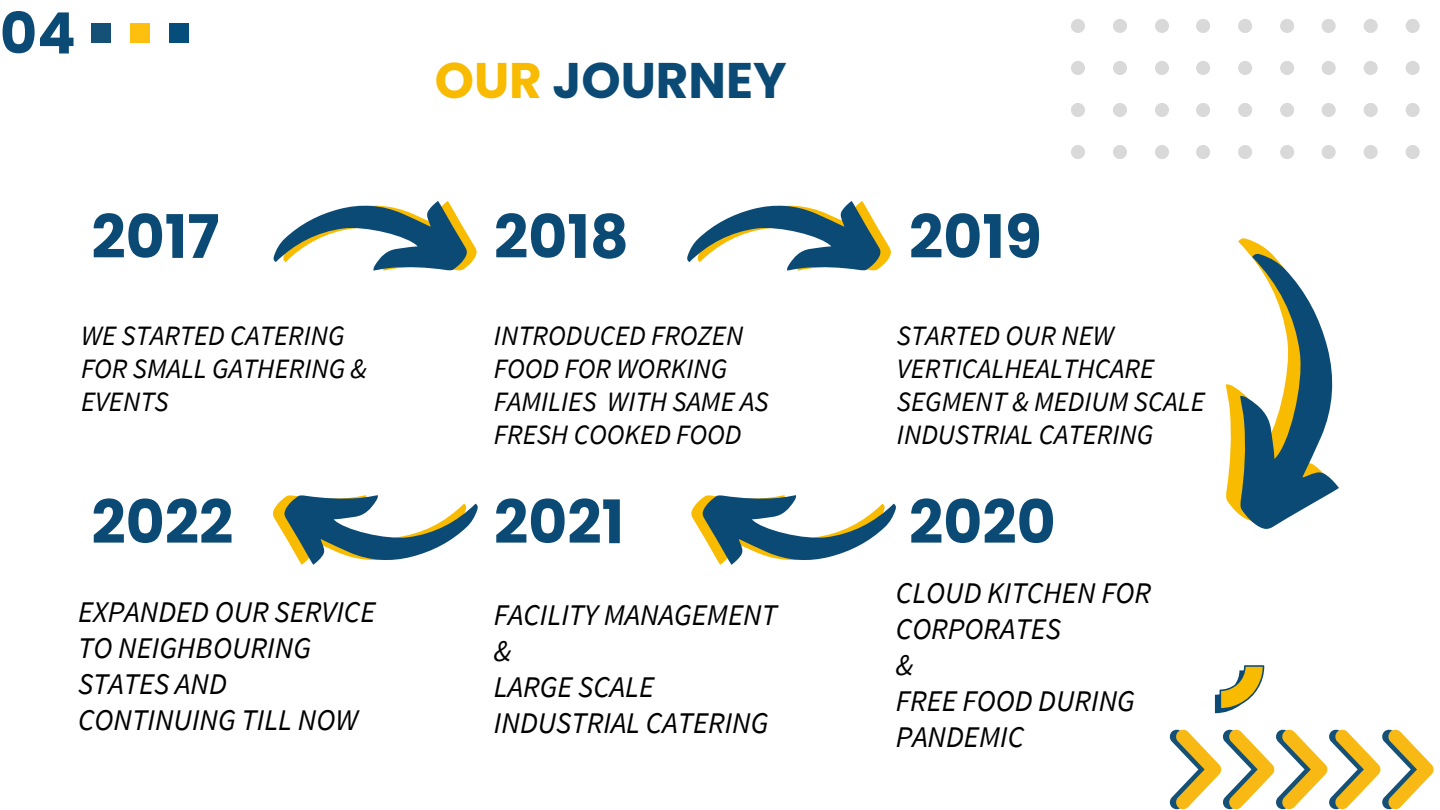
<style>
.page{position:relative;width:1440px;height:810px;background:#fff}
.page>*{position:absolute;margin:0;border:0;box-sizing:border-box;transform-origin:0 0}
.t1{font:700 60px "Poppins";color:#0a4a74}
.t2{font:700 57px "Poppins";color:#0a4a74}
.t3{font:700 50px "Poppins";color:#0a4a74}
.t4{font:italic 30px/36px "Source Sans Pro";color:#000}
.t5{font:italic 28px/33px "Source Sans Pro";color:#000}
.s1{color:#f8bb00}
</style>
<div class="page">
<svg style="left:1071px;top:19px;width:349px;height:140px"></svg>
<svg style="left:1215px;top:665px;width:49px;height:48px"></svg>
<svg style="left:1169px;top:729px;width:265px;height:80px"></svg>
<svg style="left:273px;top:201px;width:204px;height:70px"></svg>
<svg style="left:687px;top:201px;width:204px;height:70px"></svg>
<svg style="left:691px;top:495px;width:205px;height:70px"></svg>
<svg style="left:273px;top:495px;width:205px;height:70px"></svg>
<svg style="left:1226px;top:238px;width:113px;height:291px"></svg>
<div style="left:91px;top:23px;width:20px;height:20px;background:#155177"></div>
<div style="left:131px;top:23px;width:19px;height:20px;background:#ffbf0e"></div>
<div style="left:169px;top:23px;width:20px;height:20px;background:#054d7b"></div>
<h2 class="t2" style="left:0;top:-6px;width:77px">04</h2>
<h1 class="t1" style="left:91px;top:195px;width:130px">2017</h1>
<p class="t5" style="left:81px;top:318px;width:287px">WE STARTED CATERING<br>FOR SMALL GATHERING &amp;<br>EVENTS</p>
<h1 class="t1" style="left:91px;top:480px;width:143px">2022</h1>
<p class="t4" style="left:78px;top:593px;width:299px">EXPANDED OUR SERVICE<br>TO NEIGHBOURING<br>STATES AND<br>CONTINUING TILL NOW</p>
<h3 class="t3" style="left:435px;top:45px;width:353px"><span class="s1">OUR</span> JOURNEY</h3>
<h1 class="t1" style="left:494px;top:195px;width:136px">2018</h1>
<p class="t5" style="left:494px;top:318px;width:276px">INTRODUCED FROZEN<br>FOOD FOR WORKING<br>FAMILIES WITH SAME AS<br>FRESH COOKED FOOD</p>
<h1 class="t1" style="left:494px;top:480px;width:132px">2021</h1>
<p class="t4" style="left:494px;top:597px;width:285px">FACILITY MANAGEMENT &amp;<br>LARGE SCALE<br>INDUSTRIAL CATERING</p>
<h1 class="t1" style="left:909px;top:195px;width:134px">2019</h1>
<p class="t5" style="left:897px;top:318px;width:309px">STARTED OUR NEW<br>VERTICALHEALTHCARE<br>SEGMENT &amp; MEDIUM SCALE<br>INDUSTRIAL CATERING</p>
<h1 class="t1" style="left:909px;top:480px;width:148px">2020</h1>
<p class="t4" style="left:896px;top:575px;width:257px">CLOUD KITCHEN FOR<br>CORPORATES<br>&amp;<br>FREE FOOD DURING<br>PANDEMIC</p>
</div>
